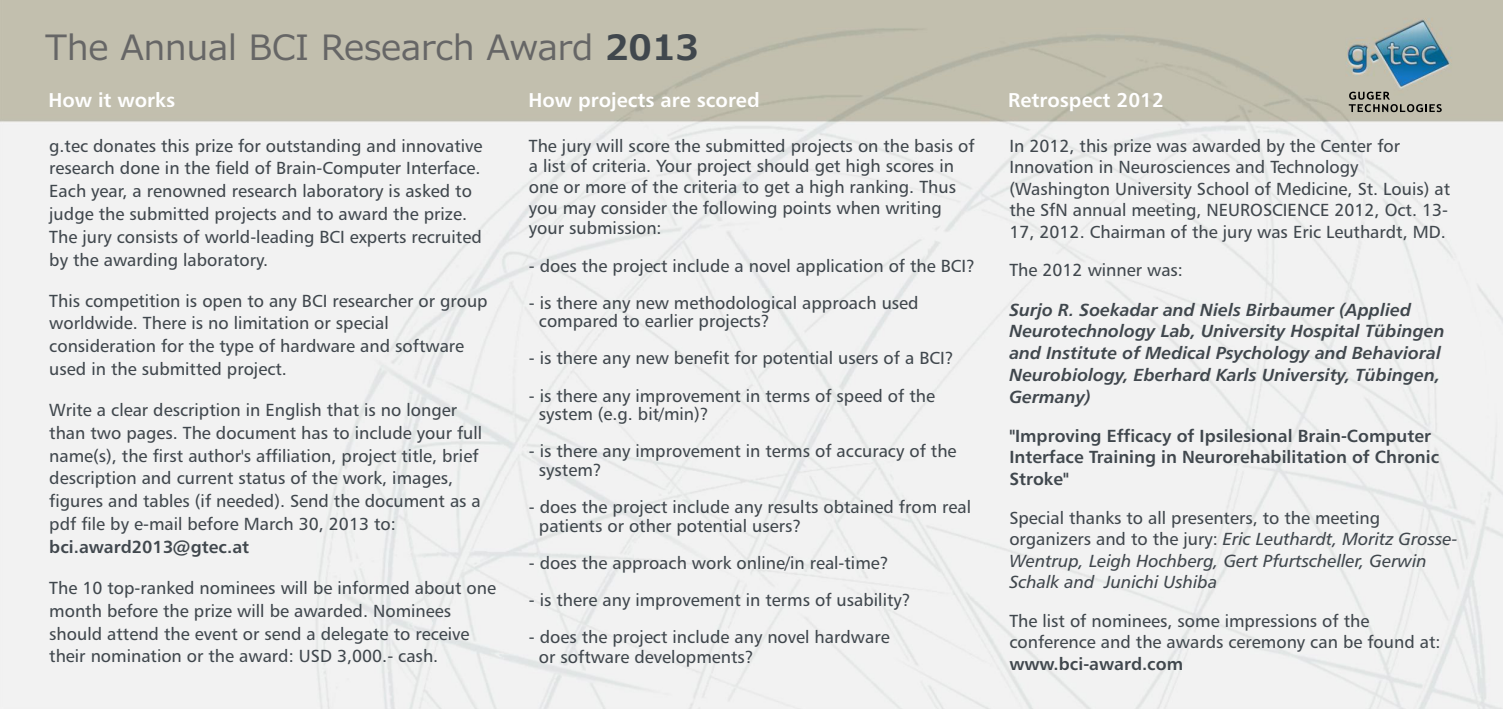
<style>
.page{position:relative;width:1503px;height:709px;background:#fff}
.page>*{position:absolute;margin:0;border:0;box-sizing:border-box;transform-origin:0 0}
.t1{font:34.5px "Meiryo";color:#666}
.t2{font:20px "Humanist 777 BT Roman B,Bold";color:#fff}
.t3{font:17.5px/22.8px "Humanist 777 BT Roman B";color:#40474d}
.t4{font:italic 17.5px/21.8px "Humanist 777 BT Roman B,Bold";color:#40474d}
.t5{font:17.5px/21.8px "Humanist 777 BT Roman B,Bold";color:#40474d}
.t6{font:17.5px/21.5px "Humanist 777 BT Roman B,Italic";color:#40474d}
.s1{font-weight:700;color:#40474d}
.s2{font-family:"Humanist 777 BT Roman B"}
</style>
<div class="page">
<img style="left:0;top:0;width:1502px;height:709px">
<svg style="left:1348px;top:92px;width:93px;height:20px;background:#949285"></svg>
<h1 class="t1" style="left:45px;top:29px;width:655px">The Annual BCI Research Award <span class="s1">2013</span></h1>
<p class="t2" style="left:48px;top:92px;width:128px">How it works</p>
<p class="t2" style="left:528px;top:92px;width:233px">How projects are scored</p>
<p class="t3" style="left:49px;top:136px;width:435px">g.tec donates this prize for outstanding and innovative research done in the field of Brain-Computer Interface.<br>Each year, a renowned research laboratory is asked to judge the submitted projects and to award the prize.<br>The jury consists of world-leading BCI experts recruited by the awarding laboratory.</p>
<p class="t3" style="left:49px;top:291px;width:440px">This competition is open to any BCI researcher or group worldwide. There is no limitation or special consideration for the type of hardware and software used in the submitted project.</p>
<p class="t3" style="left:49px;top:400px;width:434px">Write a clear description in English that is no longer than two pages. The document has to include your full name(s), the first author's affiliation, project title, brief description and current status of the work, images, figures and tables (if needed). Send the document as a pdf file by e-mail before March 30, 2013 to:</p>
<p class="t5" style="left:49px;top:537px;width:201px">bci.award2013@gtec.at</p>
<p class="t3" style="left:49px;top:578px;width:448px">The 10 top-ranked nominees will be informed about one month before the prize will be awarded. Nominees should attend the event or send a delegate to receive their nomination or the award: USD 3,000.- cash.</p>
<p class="t3" style="left:529px;top:137px;width:447px;line-height:20.8px">The jury will score the submitted projects on the basis of a list of criteria. Your project should get high scores in one or more of the criteria to get a high ranking. Thus you may consider the following points when writing your submission:</p>
<p class="t3" style="left:529px;top:255px;width:448px">- does the project include a novel application of the BCI?</p>
<p class="t3" style="left:539px;top:295px;width:381px;line-height:18.5px;text-indent:-10px">- is there any new methodological approach used compared to earlier projects?</p>
<p class="t3" style="left:529px;top:348px;width:426px">- is there any new benefit for potential users of a BCI?</p>
<p class="t3" style="left:539px;top:388px;width:397px;line-height:18.5px;text-indent:-10px">- is there any improvement in terms of speed of the system (e.g. bit/min)?</p>
<p class="t3" style="left:539px;top:443px;width:419px;line-height:18.5px;text-indent:-10px">- is there any improvement in terms of accuracy of the system?</p>
<p class="t3" style="left:539px;top:499px;width:434px;line-height:18.5px;text-indent:-10px">- does the project include any results obtained from real patients or other potential users?</p>
<p class="t3" style="left:529px;top:553px;width:361px">- does the approach work online/in real-time?</p>
<p class="t3" style="left:529px;top:590px;width:383px">- is there any improvement in terms of usability?</p>
<p class="t3" style="left:539px;top:629px;width:352px;line-height:19.5px;text-indent:-10px">- does the project include any novel hardware or software developments?</p>
<p class="t2" style="left:1008px;top:92px;width:157px">Retrospect 2012</p>
<p class="t3" style="left:1009px;top:136px;width:442px;line-height:21.5px">In 2012, this prize was awarded by the Center for Innovation in Neurosciences and Technology (Washington University School of Medicine, St. Louis) at the SfN annual meeting, NEUROSCIENCE 2012, Oct. 13- 17, 2012. Chairman of the jury was Eric Leuthardt, MD.</p>
<p class="t3" style="left:1009px;top:260px;width:175px">The 2012 winner was:</p>
<p class="t4" style="left:1009px;top:300px;width:437px">Surjo R. Soekadar and Niels Birbaumer (Applied Neurotechnology Lab, University Hospital Tübingen and Institute of Medical Psychology and Behavioral Neurobiology, Eberhard Karls University, Tübingen, Germany)</p>
<p class="t5" style="left:1009px;top:426px;width:431px">"Improving Efficacy of Ipsilesional Brain-Computer<br>Interface Training in Neurorehabilitation of Chronic<br>Stroke"</p>
<p class="t3" style="left:1009px;top:507px;width:372px">Special thanks to all presenters, to the meeting</p>
<p class="t6" style="left:1009px;top:530px;width:449px"><span class="s2">organizers and to the jury:</span> Eric Leuthardt, Moritz Grosse-<br>Wentrup, Leigh Hochberg, Gert Pfurtscheller, Gerwin<br>Schalk and Junichi Ushiba</p>
<p class="t3" style="left:1009px;top:611px;width:433px;line-height:21.5px">The list of nominees, some impressions of the conference and the awards ceremony can be found at:</p>
<p class="t5" style="left:1009px;top:654px;width:175px">www.bci-award.com</p>
</div>
